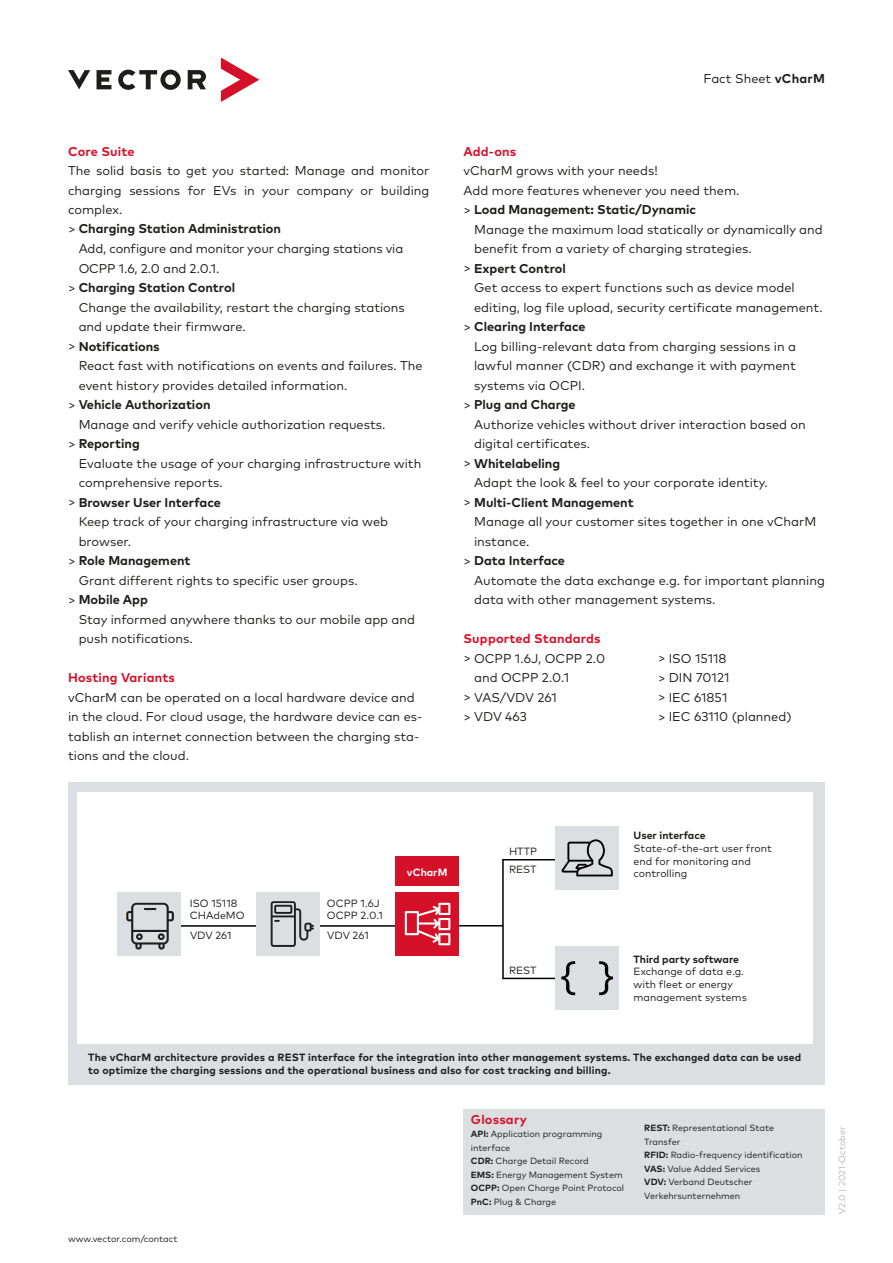
<style>
.page{position:relative;width:893px;height:1263px;background:#fff}
.page>*{position:absolute;margin:0;border:0;box-sizing:border-box;transform-origin:0 0}
.t1{font:12.75px/19.5px "Mark Pro";color:#1d1d1b}
.t2{font:700 12.75px "Mark Pro";color:#1d1d1b}
.t3{font:700 12.75px "Mark Pro";letter-spacing:.015em;color:#d5112a}
.t4{font:700 10.5px/13.5px "Mark Pro";letter-spacing:.015em;color:#1d1d1b}
.t5{font:10.5px/12.6px "Mark Pro";color:#1d1d1b}
.t6{font:700 10.5px "Mark Pro";color:#fff}
.t7{font:9px/13.5px "Mark Pro";color:#1d1d1b}
.t8{font:9px "Mark Pro";color:#b3b7ba}
.s1{font-weight:700}
.s2{font-weight:400}
</style>
<div class="page">
<svg style="left:221px;top:57px;width:38px;height:45px"></svg>
<svg style="left:68px;top:70px;width:138px;height:20px"></svg>
<div style="left:463px;top:1109px;width:362px;height:105px;background:#dbdfe2"></div>
<div style="left:68px;top:782px;width:757px;height:303px;background:#dbdfe2"></div>
<div style="left:77px;top:792px;width:736px;height:252px;background:#fff"></div>
<hr style="left:310px;top:925px;width:131px;height:2px;background:#000">
<hr style="left:168px;top:925px;width:117px;height:2px;background:#000">
<div style="left:117px;top:892px;width:64px;height:64px;background:#dbdfe2"></div>
<div style="left:256px;top:892px;width:64px;height:64px;background:#dbdfe2"></div>
<svg style="left:126px;top:903px;width:48px;height:46px"></svg>
<svg style="left:271px;top:901px;width:43px;height:46px"></svg>
<div style="left:395px;top:856px;width:64px;height:30px;background:#d5112a"></div>
<hr style="left:502px;top:860px;width:2px;height:65px;background:#000">
<hr style="left:502px;top:859px;width:53px;height:1px;background:#000">
<hr style="left:457px;top:925px;width:47px;height:1px;background:#000">
<div style="left:395px;top:892px;width:64px;height:64px;background:#d5112a"></div>
<svg style="left:405px;top:903px;width:45px;height:42px"></svg>
<div style="left:555px;top:826px;width:64px;height:64px;background:#dbdfe2"></div>
<svg style="left:561px;top:839px;width:52px;height:37px"></svg>
<hr style="left:503px;top:978px;width:65px;height:1px;background:#000">
<hr style="left:502px;top:926px;width:2px;height:53px;background:#000">
<div style="left:555px;top:946px;width:64px;height:64px;background:#dbdfe2"></div>
<svg style="left:561px;top:961px;width:14px;height:34px"></svg>
<svg style="left:599px;top:961px;width:14px;height:34px"></svg>
<p class="t3" style="left:68px;top:142px;width:68px">Core Suite</p>
<p class="t1" style="left:68px;top:160px;width:363px">The solid basis to get you started: Manage and monitor charging sessions for EVs in your company or building complex.<br>&gt; <span class="s1">Charging Station Administration</span></p>
<p class="t1" style="left:79px;top:238px;width:326px">Add, configure and monitor your charging stations via</p>
<p class="t1" style="left:79px;top:258px;width:142px">OCPP 1.6, 2.0 and 2.0.1.</p>
<p class="t2" style="left:68px;top:278px;width:169px"><span class="s2">&gt;</span> Charging Station Control</p>
<p class="t1" style="left:79px;top:297px;width:328px">Change the availability, restart the charging stations</p>
<p class="t1" style="left:79px;top:316px;width:169px">and update their firmware.</p>
<p class="t2" style="left:68px;top:337px;width:93px"><span class="s2">&gt;</span> Notifications</p>
<p class="t1" style="left:79px;top:355px;width:345px">React fast with notifications on events and failures. The</p>
<p class="t1" style="left:79px;top:374px;width:270px">event history provides detailed information.</p>
<p class="t2" style="left:68px;top:395px;width:144px"><span class="s2">&gt;</span> Vehicle Authorization</p>
<p class="t1" style="left:79px;top:413px;width:308px">Manage and verify vehicle authorization requests.</p>
<p class="t2" style="left:68px;top:434px;width:73px"><span class="s2">&gt;</span> Reporting</p>
<p class="t1" style="left:79px;top:452px;width:344px">Evaluate the usage of your charging infrastructure with</p>
<p class="t1" style="left:79px;top:472px;width:146px">comprehensive reports.</p>
<p class="t2" style="left:68px;top:493px;width:154px"><span class="s2">&gt;</span> Browser User Interface</p>
<p class="t1" style="left:79px;top:511px;width:311px">Keep track of your charging infrastructure via web</p>
<p class="t1" style="left:79px;top:530px;width:54px">browser.</p>
<p class="t2" style="left:68px;top:551px;width:124px"><span class="s2">&gt;</span> Role Management</p>
<p class="t1" style="left:79px;top:569px;width:281px">Grant different rights to specific user groups.</p>
<p class="t2" style="left:68px;top:590px;width:81px"><span class="s2">&gt;</span> Mobile App</p>
<p class="t1" style="left:79px;top:608px;width:338px">Stay informed anywhere thanks to our mobile app and</p>
<p class="t1" style="left:79px;top:628px;width:116px">push notifications.</p>
<p class="t3" style="left:68px;top:668px;width:108px">Hosting Variants</p>
<p class="t1" style="left:68px;top:686px;width:356px">vCharM can be operated on a local hardware device and in the cloud. For cloud usage, the hardware device can es&shy;tablish an internet connection between the charging sta&shy;tions and the cloud.</p>
<p class="t1" style="left:703px;top:68px;width:123px">Fact Sheet <span class="s1">vCharM</span></p>
<p class="t3" style="left:463px;top:142px;width:54px">Add-ons</p>
<p class="t1" style="left:463px;top:160px;width:278px">vCharM grows with your needs!<br>Add more features whenever you need them. &gt; <span class="s1">Load Management: Static/Dynamic</span></p>
<p class="t1" style="left:474px;top:219px;width:350px">Manage the maximum load statically or dynamically and</p>
<p class="t1" style="left:474px;top:238px;width:279px">benefit from a variety of charging strategies.</p>
<p class="t2" style="left:463px;top:259px;width:104px"><span class="s2">&gt;</span> Expert Control</p>
<p class="t1" style="left:474px;top:277px;width:322px">Get access to expert functions such as device model</p>
<p class="t1" style="left:474px;top:297px;width:350px">editing, log file upload, security certificate management.</p>
<p class="t2" style="left:463px;top:317px;width:124px"><span class="s2">&gt;</span> Clearing Interface</p>
<p class="t1" style="left:474px;top:336px;width:323px">Log billing-relevant data from charging sessions in a</p>
<p class="t1" style="left:474px;top:355px;width:323px">lawful manner (CDR) and exchange it with payment</p>
<p class="t1" style="left:474px;top:374px;width:113px">systems via OCPI.</p>
<p class="t2" style="left:463px;top:395px;width:114px"><span class="s2">&gt;</span> Plug and Charge</p>
<p class="t1" style="left:474px;top:413px;width:333px">Authorize vehicles without driver interaction based on</p>
<p class="t1" style="left:474px;top:433px;width:117px">digital certificates.</p>
<p class="t2" style="left:463px;top:454px;width:98px"><span class="s2">&gt;</span> Whitelabeling</p>
<p class="t1" style="left:474px;top:472px;width:295px">Adapt the look &amp; feel to your corporate identity.</p>
<p class="t2" style="left:463px;top:493px;width:172px"><span class="s2">&gt;</span> Multi-Client Management</p>
<p class="t1" style="left:474px;top:511px;width:344px">Manage all your customer sites together in one vCharM</p>
<p class="t1" style="left:474px;top:530px;width:57px">instance.</p>
<p class="t2" style="left:463px;top:551px;width:103px"><span class="s2">&gt;</span> Data Interface</p>
<p class="t1" style="left:474px;top:569px;width:352px">Automate the data exchange e.g. for important planning</p>
<p class="t1" style="left:474px;top:589px;width:243px">data with other management systems.</p>
<p class="t3" style="left:463px;top:629px;width:139px">Supported Standards</p>
<p class="t1" style="left:463px;top:647px;width:143px">&gt; OCPP 1.6J, OCPP 2.0</p>
<p class="t1" style="left:474px;top:667px;width:96px">and OCPP 2.0.1</p>
<p class="t1" style="left:463px;top:686px;width:95px">&gt; VAS/VDV 261</p>
<p class="t1" style="left:463px;top:706px;width:65px">&gt; VDV 463</p>
<p class="t1" style="left:658px;top:647px;width:135px">&gt; ISO 15118<br>&gt; DIN 70121<br>&gt; IEC 61851<br>&gt; IEC 63110 (planned)</p>
<p class="t5" style="left:190px;top:896px;width:56px">ISO 15118<br>CHAdeMO</p>
<p class="t5" style="left:190px;top:928px;width:43px">VDV 261</p>
<p class="t5" style="left:327px;top:896px;width:58px">OCPP 1.6J<br>OCPP 2.0.1</p>
<p class="t5" style="left:327px;top:928px;width:43px">VDV 261</p>
<p class="t6" style="left:407px;top:864px;width:42px">vCharM</p>
<p class="t5" style="left:509px;top:842px;width:30px;line-height:18px">HTTP<br>REST</p>
<p class="t5" style="left:509px;top:963px;width:29px">REST</p>
<p class="t4" style="left:634px;top:828px;width:73px">User interface</p>
<p class="t5" style="left:634px;top:841px;width:140px">State-of-the-art user front end for monitoring and controlling</p>
<p class="t4" style="left:634px;top:951px;width:107px">Third party software</p>
<p class="t5" style="left:634px;top:964px;width:115px">Exchange of data e.g. with fleet or energy management systems</p>
<p class="t4" style="left:88px;top:1049px;width:715px">The vCharM architecture provides a REST interface for the integration into other management systems. The exchanged data can be used to optimize the charging sessions and the operational business and also for cost tracking and billing.</p>
<p class="t7" style="left:68px;top:1231px;width:111px">www.vector.com/contact</p>
<p class="t3" style="left:471px;top:1109px;width:58px">Glossary</p>
<p class="t7" style="left:471px;top:1126px;width:155px"><span class="s1">API:</span> Application programming interface<br><span class="s1">CDR:</span> Charge Detail Record<br><span class="s1">EMS:</span> Energy Management System<br><span class="s1">OCPP:</span> Open Charge Point Protocol<br><span class="s1">PnC:</span> Plug &amp; Charge</p>
<p class="t7" style="left:644px;top:1121px;width:160px"><span class="s1">REST:</span> Representational State<br>Transfer<br><span class="s1">RFID:</span> Radio-frequency identification<br><span class="s1">VAS:</span> Value Added Services<br><span class="s1">VDV:</span> Verband Deutscher<br>Verkehrsunternehmen</p>
<p class="t8" style="left:835px;top:1214px;width:89px;rotate:-90deg">V2.0 | 2021-October</p>
</div>
